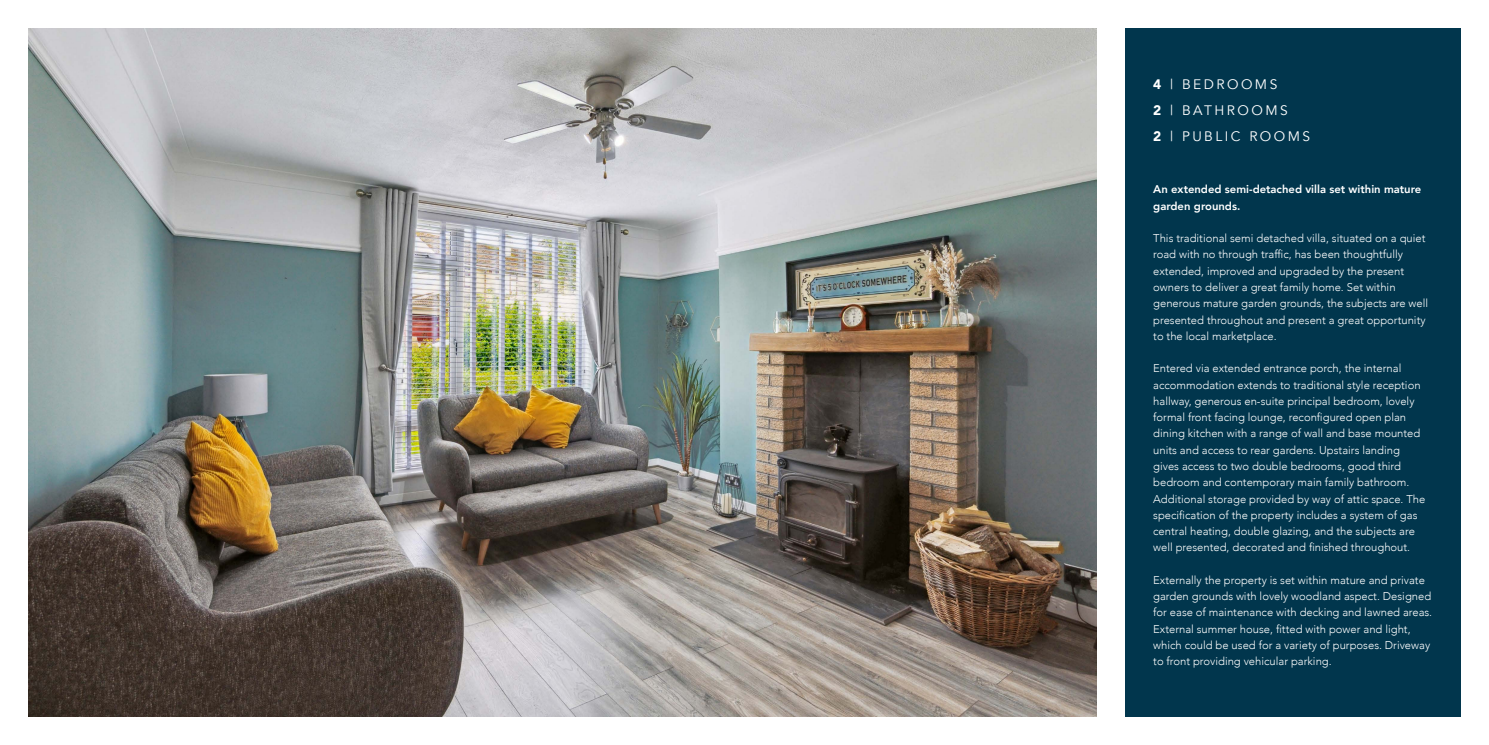
<style>
.page{position:relative;width:1489px;height:745px;background:#fff}
.page>*{position:absolute;margin:0;border:0;box-sizing:border-box;transform-origin:0 0}
.t1{font:13.75px "Avenir";letter-spacing:.18em;color:#fff}
.t2{font:300 11.25px/16.2px "Avenir";color:#fff}
.t3{font:800 11.25px/16.2px "Avenir";color:#fff}
.s1{font-weight:900}
</style>
<div class="page">
<div style="left:28px;top:28px;width:1432px;height:688px;background:#01364d"></div>
<div style="left:1096px;top:0;width:28px;height:744px;background:#fff"></div>
<img style="left:28px;top:28px;width:1068px;height:688px">
<p class="t1" style="left:1153px;top:75px;width:126px"><span class="s1">4</span> | BEDROOMS</p>
<p class="t1" style="left:1153px;top:102px;width:136px"><span class="s1">2</span> | BATHROOMS</p>
<p class="t1" style="left:1153px;top:128px;width:158px"><span class="s1">2</span> | PUBLIC ROOMS</p>
<p class="t3" style="left:1153px;top:181px;width:269px">An extended semi-detached villa set within mature garden grounds.</p>
<p class="t2" style="left:1153px;top:230px;width:276px">This traditional semi detached villa, situated on a quiet road with no through traffic, has been thoughtfully extended, improved and upgraded by the present owners to deliver a great family home. Set within generous mature garden grounds, the subjects are well presented throughout and present a great opportunity to the local marketplace.</p>
<p class="t2" style="left:1153px;top:360px;width:274px">Entered via extended entrance porch, the internal accommodation extends to traditional style reception hallway, generous en-suite principal bedroom, lovely formal front facing lounge, reconfigured open plan dining kitchen with a range of wall and base mounted units and access to rear gardens. Upstairs landing gives access to two double bedrooms, good third bedroom and contemporary main family bathroom.<br>Additional storage provided by way of attic space. The specification of the property includes a system of gas central heating, double glazing, and the subjects are well presented, decorated and finished throughout.</p>
<p class="t2" style="left:1153px;top:571px;width:280px">Externally the property is set within mature and private garden grounds with lovely woodland aspect. Designed for ease of maintenance with decking and lawned areas.<br>External summer house, fitted with power and light, which could be used for a variety of purposes. Driveway to front providing vehicular parking.</p>
</div>
